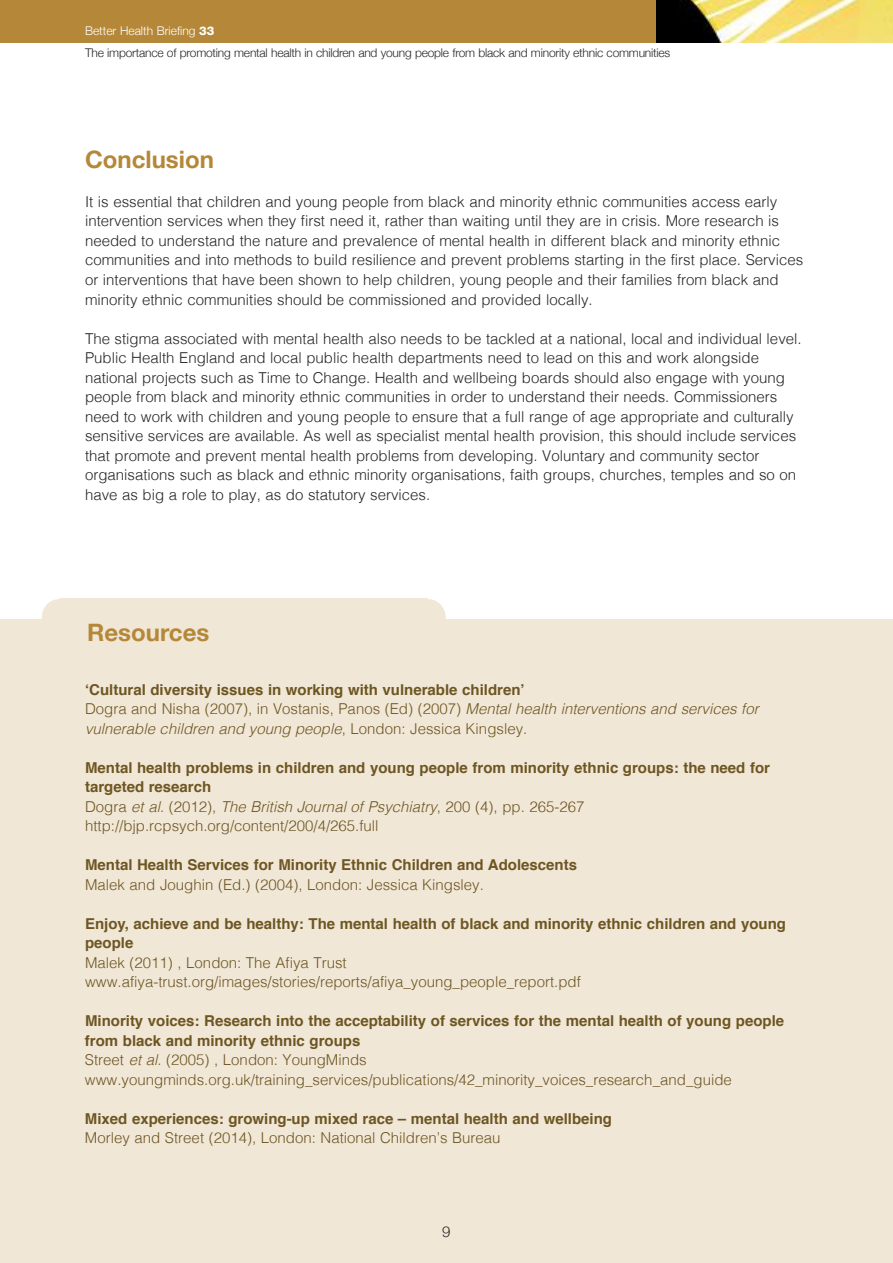
<style>
.page{position:relative;width:893px;height:1263px;background:#fff}
.page>*{position:absolute;margin:0;border:0;box-sizing:border-box;transform-origin:0 0}
.t1{font:700 24px "Helvetica Neue";color:#b58839}
.t2{font:300 15px/19.5px "Helvetica";color:#272627}
.t3{font:300 15px/19.5px "Helvetica";color:#6e5622}
.t4{font:700 15px/19.5px "Helvetica";color:#6e5622}
.t5{font:italic 300 15px/19.5px "Helvetica";color:#6e5622}
.t6{font:300 15px "Helvetica Neue";color:#272627}
.t7{font:300 12px/22.5px "Helvetica Neue";letter-spacing:-.015em;color:#272627}
.s1{color:#fff}
.s2{font-family:"Helvetica Neue LT";font-weight:800;color:#fff}
.s3{font-weight:700;font-style:normal}
.s4{font-style:normal}
.s5{font-weight:300}
.s6{font-weight:300;font-style:italic}
.s7{font-weight:700}
.s8{font-style:italic}
</style>
<div class="page">
<div style="left:0;top:619px;width:893px;height:644px;background:#f0e7d7"></div>
<div style="left:59px;top:599px;width:368px;height:36px;background:#f0e7d7"></div>
<div style="left:412px;top:599px;width:34px;height:38px;background:#f0e7d7;border-radius:50%"></div>
<div style="left:42px;top:599px;width:34px;height:38px;background:#f0e7d7;border-radius:50%"></div>
<div style="left:0;top:0;width:657px;height:43px;background:#b58839"></div>
<img style="left:657px;top:0;width:236px;height:43px">
<p class="t7" style="left:85px;top:19px;width:587px"><span class="s1">Better Health Briefing</span> <span class="s2">33<br></span>The importance of promoting mental health in children and young people from black and minority ethnic communities</p>
<h1 class="t1" style="left:85px;top:145px;width:130px">Conclusion</h1>
<p class="t2" style="left:85px;top:193px;width:720px">It is essential that children and young people from black and minority ethnic communities access early intervention services when they first need it, rather than waiting until they are in crisis. More research is needed to understand the nature and prevalence of mental health in different black and minority ethnic communities and into methods to build resilience and prevent problems starting in the first place. Services or interventions that have been shown to help children, young people and their families from black and minority ethnic communities should be commissioned and provided locally.</p>
<p class="t2" style="left:85px;top:330px;width:718px">The stigma associated with mental health also needs to be tackled at a national, local and individual level.<br>Public Health England and local public health departments need to lead on this and work alongside national projects such as Time to Change. Health and wellbeing boards should also engage with young people from black and minority ethnic communities in order to understand their needs. Commissioners need to work with children and young people to ensure that a full range of age appropriate and culturally sensitive services are available. As well as specialist mental health provision, this should include services that promote and prevent mental health problems from developing. Voluntary and community sector organisations such as black and ethnic minority organisations, faith groups, churches, temples and so on have as big a role to play, as do statutory services.</p>
<h1 class="t1" style="left:87px;top:618px;width:124px">Resources</h1>
<p class="t5" style="left:85px;top:681px;width:675px"><span class="s3">‘Cultural diversity issues in working with vulnerable children’<br></span><span class="s4">Dogra and Nisha (2007), in Vostanis, Panos (Ed) (2007)</span> Mental health interventions and services for vulnerable children and young people<span class="s4">, London: Jessica Kingsley.</span></p>
<p class="t4" style="left:85px;top:759px;width:686px">Mental health problems in children and young people from minority ethnic groups: the need for targeted research<br><span class="s5">Dogra</span> <span class="s6">et al</span><span class="s5">. (2012),</span> <span class="s6">The British Journal of Psychiatry</span><span class="s5">, 200 (4), pp. 265-267 http://bjp.rcpsych.org/content/200/4/265.full</span></p>
<p class="t4" style="left:85px;top:856px;width:493px">Mental Health Services for Minority Ethnic Children and Adolescents</p>
<p class="t3" style="left:85px;top:876px;width:400px">Malek and Joughin (Ed.) (2004), London: Jessica Kingsley.</p>
<p class="t4" style="left:85px;top:915px;width:702px">Enjoy, achieve and be healthy: The mental health of black and minority ethnic children and young people</p>
<p class="t3" style="left:85px;top:954px;width:497px">Malek (2011) , London: The Afiya Trust www.afiya-trust.org/images/stories/reports/afiya_young_people_report.pdf</p>
<p class="t3" style="left:85px;top:1012px;width:701px"><span class="s7">Minority voices: Research into the acceptability of services for the mental health of young people from black and minority ethnic groups<br></span>Street <span class="s8">et al</span>. (2005) , London: YoungMinds www.youngminds.org.uk/training_services/publications/42_minority_voices_research_and_guide</p>
<p class="t4" style="left:85px;top:1110px;width:529px">Mixed experiences: growing-up mixed race – mental health and wellbeing</p>
<p class="t3" style="left:85px;top:1129px;width:417px">Morley and Street (2014), London: National Children’s Bureau</p>
<p class="t6" style="left:442px;top:1223px;width:10px">9</p>
</div>
